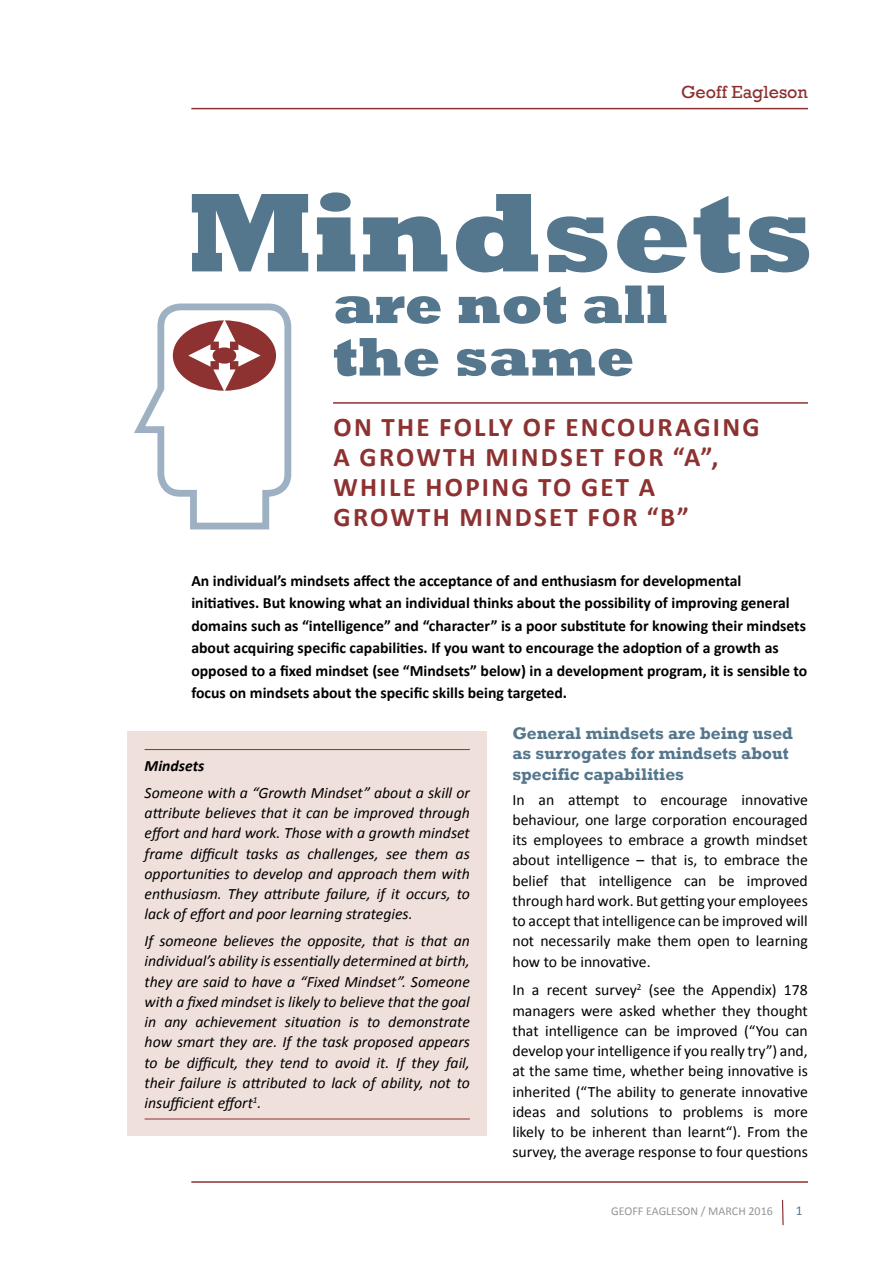
<style>
.page{position:relative;width:893px;height:1263px;background:#fff}
.page>*{position:absolute;margin:0;border:0;box-sizing:border-box;transform-origin:0 0}
.t1{font:800 114px "Rockwell";color:#55778e}
.t2{font:800 55.35px/52.5px "Rockwell";color:#55778e}
.t3{font:700 27px/30px "Calibri";letter-spacing:.085em;color:#8d3131}
.t4{font:18px "Rockwell";color:#8d3131}
.t5{font:700 17.25px/20.7px "Rockwell";color:#55778e}
.t6{font:italic 15.75px/20.2px "Calibri";color:#000;text-align:justify}
.t7{font:15.75px/20.2px "Calibri";color:#000;text-align:justify}
.t8{font:700 15.75px/22.5px "Calibri";color:#000}
.t9{font:italic 700 15.75px "Calibri";color:#000}
.t10{font:13.5px "Calibri";color:#55778e}
.t11{font:12px "Calibri";color:#939598}
</style>
<div class="page">
<hr style="left:191px;top:108px;width:617px;height:1px;background:#8d3131">
<hr style="left:191px;top:1181px;width:617px;height:2px;background:#8d3131">
<svg style="left:781px;top:1199px;width:3px;height:27px"></svg>
<div style="left:128px;top:731px;width:359px;height:405px;background:#f0e0db"></div>
<hr style="left:145px;top:749px;width:325px;height:1px;background:#8d3131">
<hr style="left:145px;top:1118px;width:325px;height:1px;background:#8d3131">
<svg style="left:134px;top:303px;width:158px;height:227px"></svg>
<hr style="left:333px;top:402px;width:475px;height:2px;background:#8d3131">
<p class="t4" style="left:681px;top:81px;width:128px">Geoff Eagleson</p>
<h1 class="t1" style="left:187px;top:167px;width:628px">Mindsets</h1>
<h2 class="t2" style="left:333px;top:279px;width:337px">are not all the same</h2>
<h3 class="t3" style="left:334px;top:411px;width:428px">On the folly of encouraging a growth mi ndset for “A”, while hoping to get a growth mi ndset for “B”</h3>
<p class="t8" style="left:191px;top:569px;width:617px">An individual’s mindsets affect the acceptance of and enthusiasm for developmental initiatives. But knowing what an individual thinks about the possibility of improving general domains such as “intelligence” and “character” is a poor substitute for knowing their mindsets about acquiring specific capabilities. If you want to encourage the adoption of a growth as opposed to a fixed mindset (see “Mindsets” below) in a development program, it is sensible to focus on mindsets about the specific skills being targeted.</p>
<p class="t9" style="left:145px;top:756px;width:61px">Mindsets</p>
<p class="t6" style="left:145px;top:782px;width:327px">Someone with a “Growth Mindset” about a skill or attribute believes that it can be improved through effort and hard work. Those with a growth mindset frame difficult tasks as challenges, see them as opportunities to develop and approach them with enthusiasm. They attribute failure, if it occurs, to lack of effort and poor learning strategies.</p>
<p class="t6" style="left:145px;top:930px;width:327px">If someone believes the opposite, that is that an individual’s ability is essentially determined at birth, they are said to have a “Fixed Mindset”. Someone with a fixed mindset is likely to believe that the goal in any achievement situation is to demonstrate how smart they are. If the task proposed appears to be difficult, they tend to avoid it. If they fail, their failure is attributed to lack of ability, not to insufficient effort<sup>1</sup>.</p>
<p class="t5" style="left:512px;top:722px;width:282px">General mindsets are being used as surrogates for mindsets about specific capabilities</p>
<p class="t7" style="left:512px;top:788px;width:297px">In an attempt to encourage innovative behaviour, one large corporation encouraged its employees to embrace a growth mindset about intelligence – that is, to embrace the belief that intelligence can be improved through hard work. But getting your employees to accept that intelligence can be improved will not necessarily make them open to learning how to be innovative.</p>
<p class="t7" style="left:512px;top:979px;width:297px">In a recent survey<sup>2</sup> (see the Appendix) 178 managers were asked whether they thought that intelligence can be improved (“You can develop your intelligence if you really try”) and, at the same time, whether being innovative is inherited (“The ability to generate innovative ideas and solutions to problems is more likely to be inherent than learnt“). From the survey, the average response to four questions</p>
<p class="t11" style="left:611px;top:1204px;width:163px">GEOFF EAGLESON / MARCH 2016</p>
<p class="t10" style="left:796px;top:1202px;width:8px">1</p>
</div>
